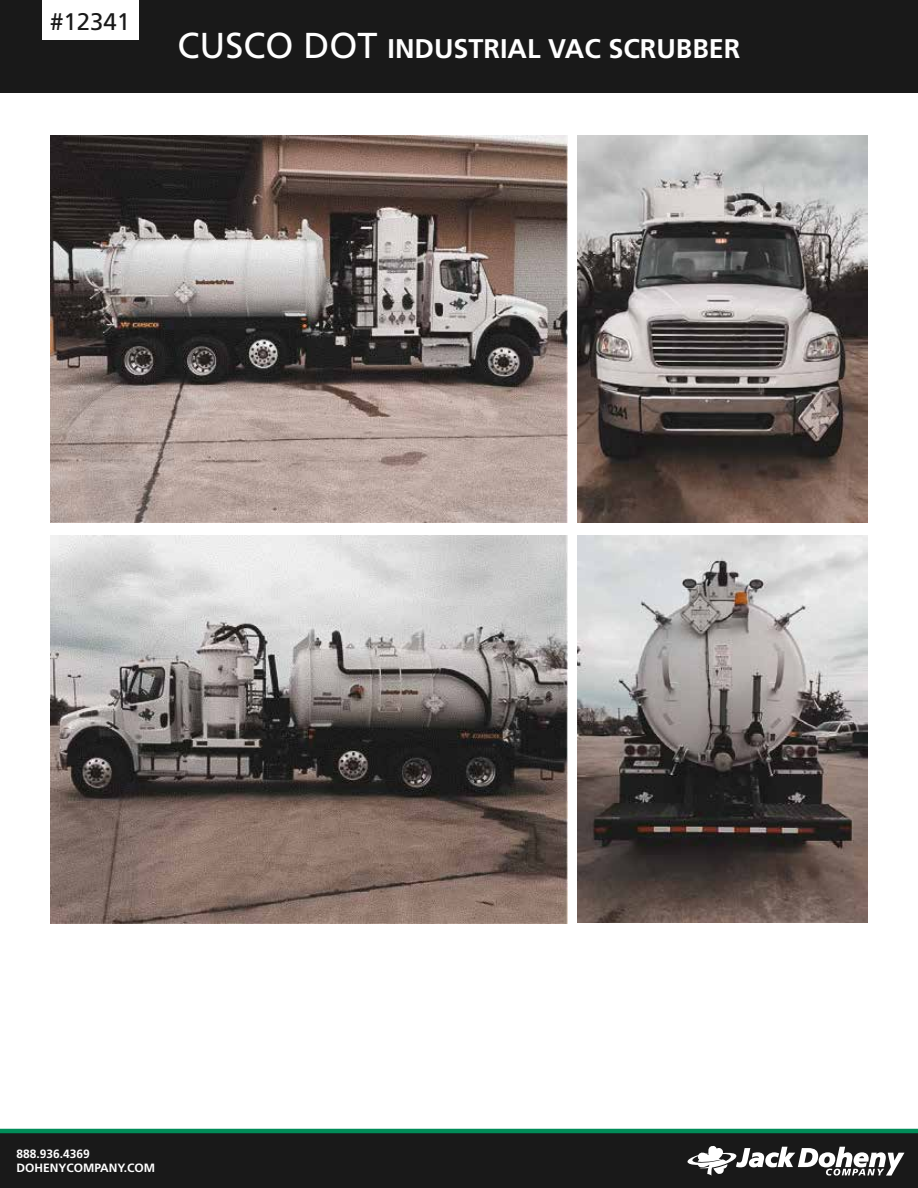
<style>
.page{position:relative;width:918px;height:1188px;background:#fff}
.page>*{position:absolute;margin:0;border:0;box-sizing:border-box;transform-origin:0 0}
.t1{font:27px "Frutiger LT 65 Bd";color:#fff}
.t2{font:24px "Frutiger LT 55 Rm";color:#191919}
.t3{font:12px/14.4px "Frutiger LT 65 Bd";color:#fff}
.s1{font-family:"Frutiger LT 55 Rm";font-size:36px}
</style>
<div class="page">
<div style="left:0;top:0;width:918px;height:93px;background:#191919"></div>
<div style="left:0;top:1131px;width:918px;height:57px;background:#191919"></div>
<svg style="left:687px;top:1146px;width:218px;height:30px"></svg>
<hr style="left:0;top:1129px;width:918px;height:4px;background:#008c58">
<div style="left:42px;top:0;width:96px;height:40px;background:#fff"></div>
<img style="left:577px;top:136px;width:290px;height:387px">
<img style="left:51px;top:536px;width:516px;height:387px">
<img style="left:51px;top:135px;width:516px;height:388px">
<img style="left:577px;top:536px;width:290px;height:387px">
<p class="t2" style="left:50px;top:7px;width:82px">#12341</p>
<p class="t1" style="left:178px;top:33px;width:564px"><span class="s1">CUSCO DOT</span> INDUSTRIAL VAC SCRUBBER</p>
<p class="t3" style="left:16px;top:1147px;width:140px">888.936.4369<br>DOHENYCOMPANY.COM</p>
</div>
